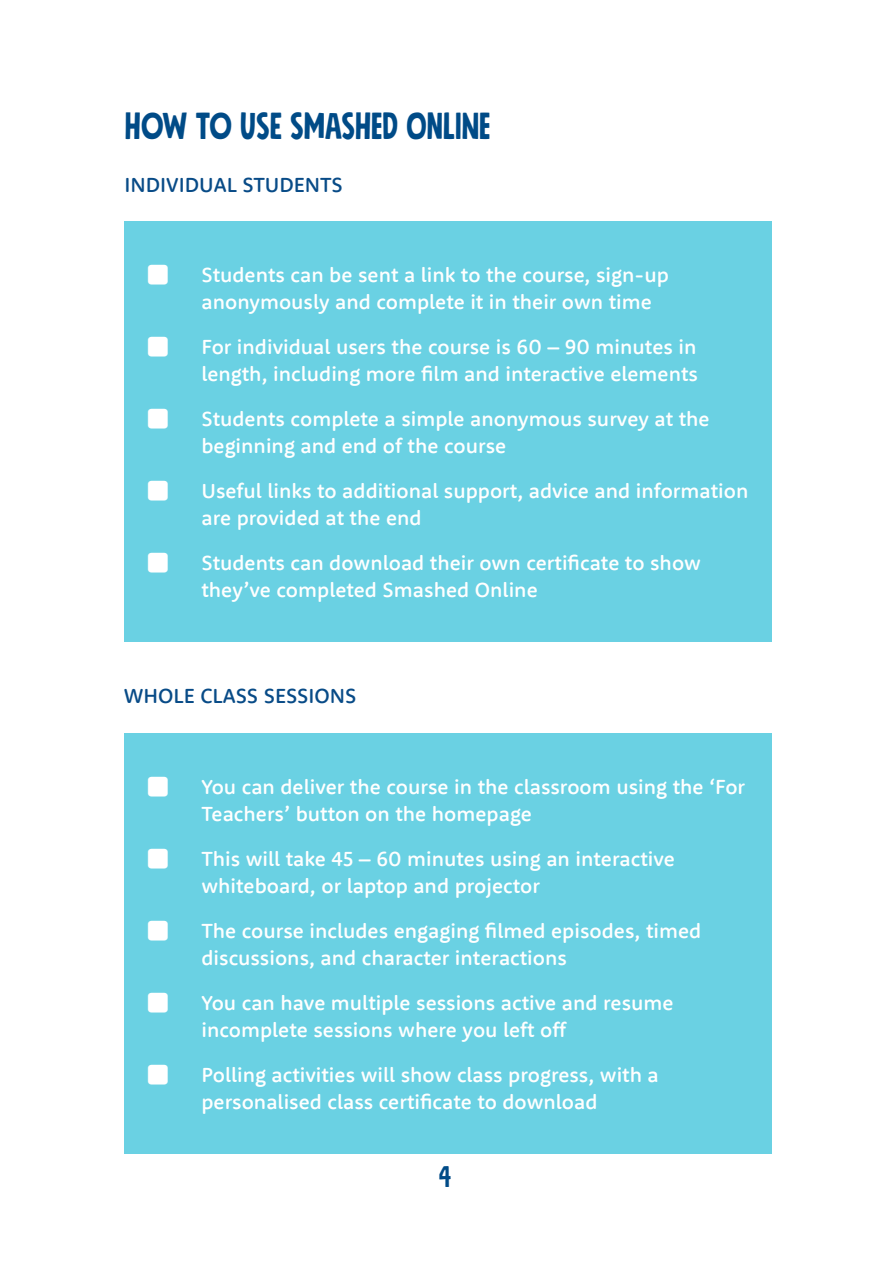
<style>
.page{position:relative;width:893px;height:1263px;background:#fff}
.page>*{position:absolute;margin:0;border:0;box-sizing:border-box;transform-origin:0 0}
.t1{font:37.5px "Mindset Slim";letter-spacing:.01em;color:#004b87}
.t2{font:30px "Mindset Slim";color:#004b87}
.t3{font:500 21px/27px "Rooney Sans";color:#fff}
.t4{font:500 21px "Rooney Sans";color:#084b87}
</style>
<div class="page">
<div style="left:125px;top:221px;width:647px;height:421px;background:#6ad1e3"></div>
<div style="left:125px;top:733px;width:647px;height:421px;background:#6ad1e3"></div>
<h1 class="t1" style="left:125px;top:102px;width:196px">HOW TO USE SMASHED</h1>
<h1 class="t1" style="left:407px;top:102px;width:15px">ONLINE</h1>
<p class="t4" style="left:124px;top:171px;width:220px">INDIVIDUAL STUDENTS</p>
<p class="t3" style="left:201px;top:261px;width:469px">Students can be sent a link to the course, sign-up anonymously and complete it in their own time</p>
<p class="t3" style="left:201px;top:333px;width:498px">For individual users the course is 60 – 90 minutes in length, including more film and interactive elements</p>
<p class="t3" style="left:201px;top:405px;width:510px">Students complete a simple anonymous survey at the beginning and end of the course</p>
<p class="t3" style="left:201px;top:477px;width:548px">Useful links to additional support, advice and information are provided at the end</p>
<p class="t3" style="left:201px;top:549px;width:501px">Students can download their own certificate to show they’ve completed Smashed Online</p>
<p class="t4" style="left:124px;top:682px;width:234px">WHOLE CLASS SESSIONS</p>
<p class="t3" style="left:201px;top:772px;width:545px">You can deliver the course in the classroom using the ‘For<br>Teachers’ button on the homepage</p>
<p class="t3" style="left:201px;top:844px;width:475px">This will take 45 – 60 minutes using an interactive whiteboard, or laptop and projector</p>
<p class="t3" style="left:201px;top:916px;width:501px">The course includes engaging filmed episodes, timed discussions, and character interactions</p>
<p class="t3" style="left:201px;top:988px;width:474px">You can have multiple sessions active and resume incomplete sessions where you left off</p>
<p class="t3" style="left:201px;top:1060px;width:459px">Polling activities will show class progress, with a personalised class certificate to download</p>
<h2 class="t2" style="left:439px;top:1157px;width:14px">4</h2>
</div>
